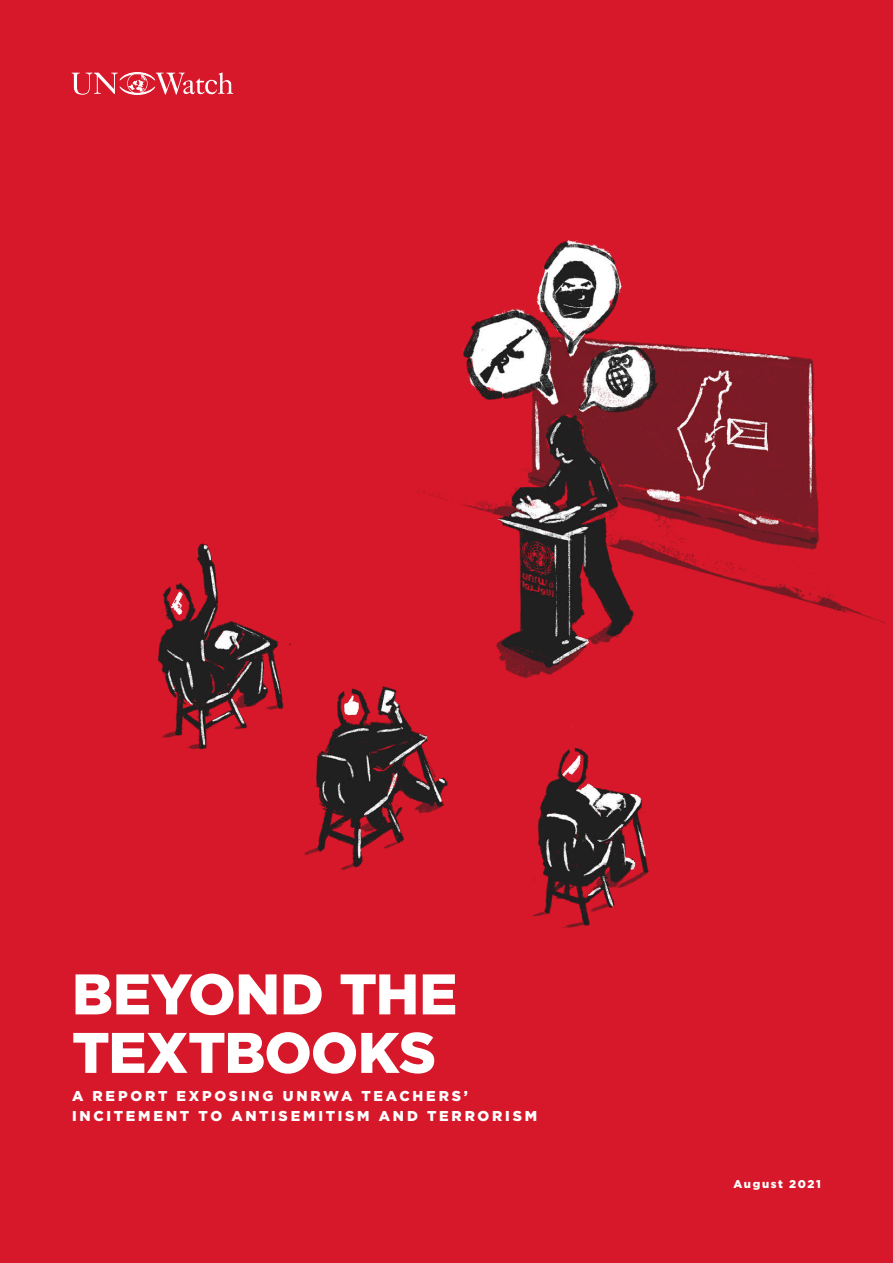
<style>
.page{position:relative;width:893px;height:1263px;background:#d7182a}
.page>*{position:absolute;margin:0;border:0;box-sizing:border-box;transform-origin:0 0}
.Heading_-_Large{font:900 57.15px/58.5px "Gotham";letter-spacing:-.01em;color:#fff}
.Heading_-_Large-2{font:900 14.25px/19.5px "Gotham";letter-spacing:.195em;color:#fff}
.Heading_-_Tiny{font:900 11.25px "Gotham";letter-spacing:.145em;color:#fff}
</style>
<div class="page">
<svg style="left:72px;top:72px;width:161px;height:23px"></svg>
<img style="left:159px;top:241px;width:726px;height:687px">
<p class="Heading_-_Large" style="left:72px;top:963px;width:387px">BEYOND THE<br>TEXTBOOKS</p>
<p class="Heading_-_Large-2" style="left:72px;top:1086px;width:467px">A REPORT EXPOSING UNRWA TEACHERS’<br>INCITEMENT TO ANTISEMITISM AND TERRORISM</p>
<p class="Heading_-_Tiny" style="left:733px;top:1178px;width:89px">August 2021</p>
</div>
